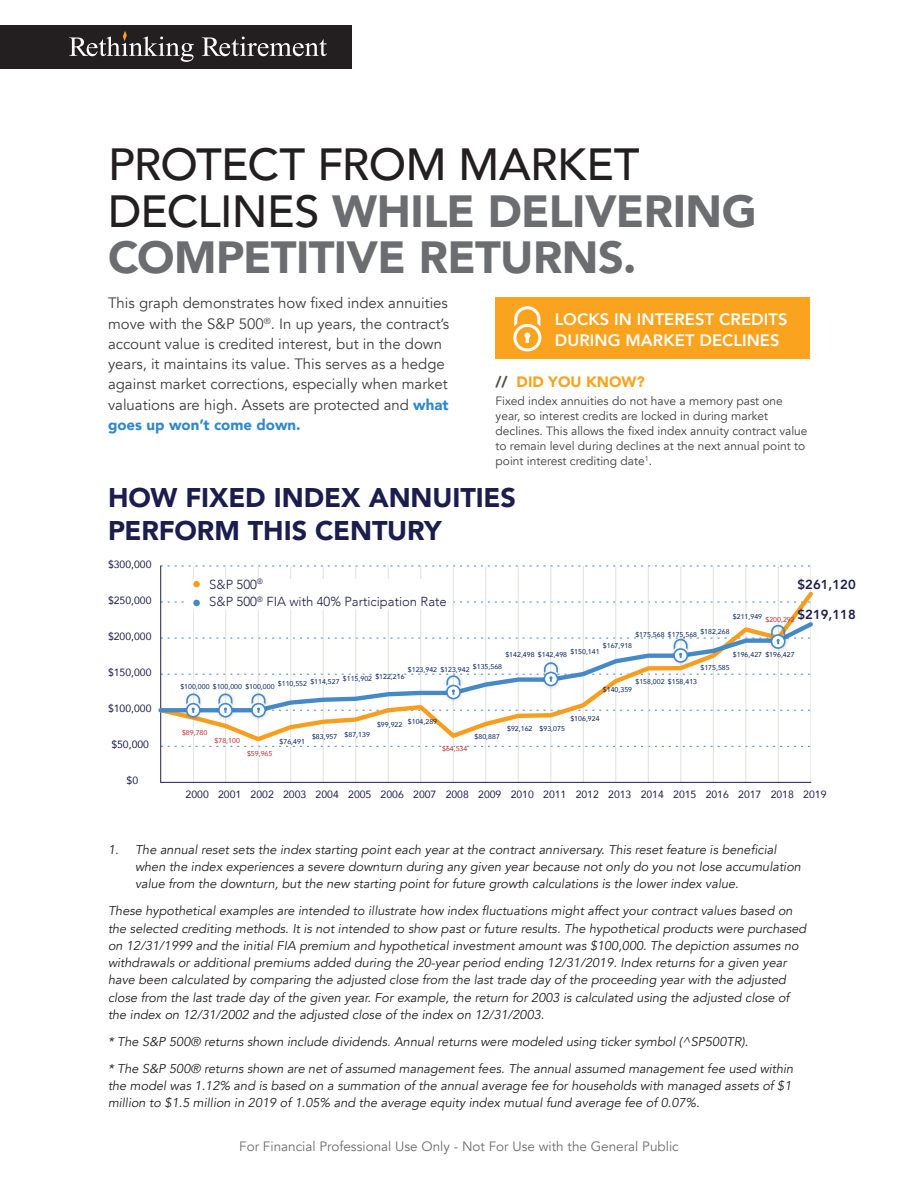
<style>
.page{position:relative;width:918px;height:1188px;background:#fff}
.page>*{position:absolute;margin:0;border:0;box-sizing:border-box;transform-origin:0 0}
.Headline_2{font:900 45px/46.5px "Avenir";letter-spacing:-.01em;color:#6c6d70}
.Headline_4{font:900 27px/32.4px "Avenir";letter-spacing:-.005em;color:#1a1d4d}
.Headline_4-2{font:800 16.5px/21px "Avenir";letter-spacing:.005em;color:#fff}
.Body_Copy_1_1_2{font:15px/20.2px "Avenir";color:#3e3e3f}
.Bullet_2{font:900 15px "Avenir";color:#f9a31e}
.t1{font:13.5px "Avenir";color:#6c6d70}
.t2{font:300 13.05px/17.7px "Avenir";color:#1d1f4d}
.t3{font:800 13.05px "Avenir";letter-spacing:.005em;color:#1d1f4d}
.Body_Copy_4{font:italic 12.75px/17.2px "Avenir";color:#231f20}
.Body_Copy_1_1_2-2{font:12px/15px "Avenir";color:#3e3e3f}
.t4{font:10.5px "Avenir";letter-spacing:.005em;color:#1d1f4d}
.t5{font:6.9px "Avenir";letter-spacing:.005em;color:#002060}
.t6{font:6.9px "Avenir";letter-spacing:.005em;color:#c1272d}
.s1{font-weight:500;color:#231f20}
.s2{font-weight:900;color:#3088c8}
.s3{color:#535249}
</style>
<div class="page">
<div style="left:496px;top:297px;width:314px;height:62px;background:#f9a31e"></div>
<svg style="left:513px;top:306px;width:28px;height:45px"></svg>
<svg style="left:161px;top:566px;width:650px;height:1px"></svg>
<svg style="left:161px;top:746px;width:650px;height:1px"></svg>
<hr style="left:811px;top:566px;width:1px;height:216px;background:#d9d9d5">
<hr style="left:778px;top:566px;width:1px;height:216px;background:#d9d9d5">
<hr style="left:746px;top:566px;width:1px;height:216px;background:#d9d9d5">
<hr style="left:713px;top:566px;width:1px;height:216px;background:#d9d9d5">
<hr style="left:681px;top:566px;width:1px;height:216px;background:#d9d9d5">
<hr style="left:648px;top:566px;width:1px;height:216px;background:#d9d9d5">
<hr style="left:616px;top:566px;width:1px;height:216px;background:#d9d9d5">
<hr style="left:583px;top:566px;width:1px;height:216px;background:#d9d9d5">
<hr style="left:551px;top:566px;width:1px;height:216px;background:#d9d9d5">
<hr style="left:518px;top:566px;width:1px;height:216px;background:#d9d9d5">
<hr style="left:486px;top:566px;width:1px;height:216px;background:#d9d9d5">
<hr style="left:453px;top:566px;width:1px;height:216px;background:#d9d9d5">
<hr style="left:420px;top:566px;width:1px;height:216px;background:#d9d9d5">
<hr style="left:388px;top:566px;width:1px;height:216px;background:#d9d9d5">
<hr style="left:355px;top:566px;width:1px;height:216px;background:#d9d9d5">
<hr style="left:323px;top:566px;width:1px;height:216px;background:#d9d9d5">
<hr style="left:291px;top:566px;width:1px;height:216px;background:#d9d9d5">
<hr style="left:258px;top:566px;width:1px;height:216px;background:#d9d9d5">
<hr style="left:225px;top:566px;width:1px;height:216px;background:#d9d9d5">
<hr style="left:193px;top:566px;width:1px;height:216px;background:#d9d9d5">
<hr style="left:160px;top:566px;width:1px;height:216px;background:#1d1f4d">
<hr style="left:161px;top:782px;width:650px;height:1px;background:#1d1f4d">
<svg style="left:160px;top:588px;width:653px;height:156px"></svg>
<svg style="left:158px;top:618px;width:655px;height:97px"></svg>
<img style="left:182px;top:718px;width:24px;height:4px">
<img style="left:215px;top:718px;width:23px;height:4px">
<img style="left:248px;top:718px;width:23px;height:4px">
<img style="left:767px;top:621px;width:23px;height:4px">
<svg style="left:161px;top:625px;width:650px;height:93px"></svg>
<div style="left:187px;top:579px;width:260px;height:30px;background:#fff"></div>
<div style="left:193px;top:581px;width:7px;height:6px;background:#f89e1f;border-radius:50%"></div>
<div style="left:193px;top:600px;width:7px;height:6px;background:#4589c8;border-radius:50%"></div>
<div style="left:0;top:26px;width:352px;height:43px;background:#231f20"></div>
<svg style="left:123px;top:31px;width:4px;height:10px"></svg>
<svg style="left:69px;top:37px;width:125px;height:25px"></svg>
<svg style="left:202px;top:37px;width:125px;height:19px"></svg>
<p class="Headline_2" style="left:108px;top:140px;width:650px"><span class="s1">PROTECT FROM MARKET<br>DECLINES</span> WHILE DELIVERING<br>COMPETITIVE RETURNS.</p>
<p class="Body_Copy_1_1_2" style="left:108px;top:293px;width:343px">This graph demonstrates how fixed index annuities move with the S&amp;P 500<sup>®</sup>. In up years, the contract’s account value is credited interest, but in the down years, it maintains its value. This serves as a hedge against market corrections, especially when market valuations are high. Assets are protected and <span class="s2">what goes up won’t come down.</span></p>
<p class="Headline_4-2" style="left:555px;top:309px;width:234px">LOCKS IN INTEREST CREDITS<br>DURING MARKET DECLINES</p>
<p class="Bullet_2" style="left:496px;top:369px;width:151px"><span class="s3">//</span> DID YOU KNOW?</p>
<p class="Body_Copy_1_1_2-2" style="left:496px;top:394px;width:314px">Fixed index annuities do not have a memory past one year, so interest credits are locked in during market declines. This allows the fixed index annuity contract value to remain level during declines at the next annual point to point interest crediting date<sup>1</sup>.</p>
<p class="Headline_4" style="left:108px;top:481px;width:409px">HOW FIXED INDEX ANNUITIES<br>PERFORM THIS CENTURY</p>
<p class="t4" style="left:108px;top:555px;width:45px">$300,000</p>
<p class="t4" style="left:108px;top:592px;width:45px">$250,000</p>
<p class="t4" style="left:108px;top:628px;width:45px">$200,000</p>
<p class="t4" style="left:108px;top:664px;width:45px">$150,000</p>
<p class="t4" style="left:108px;top:700px;width:45px">$100,000</p>
<p class="t4" style="left:111px;top:736px;width:39px">$50,000</p>
<p class="t4" style="left:127px;top:772px;width:13px">$0</p>
<p class="t2" style="left:209px;top:575px;width:239px">S&amp;P 500<sup>®<br></sup>S&amp;P 500<sup>®</sup> FIA with 40% Participation Rate</p>
<p class="t3" style="left:797px;top:577px;width:60px">$261,120</p>
<p class="t3" style="left:797px;top:607px;width:60px">$219,118</p>
<p class="t5" style="left:733px;top:611px;width:31px">$211,949</p>
<p class="t6" style="left:765px;top:614px;width:31px">$200,292</p>
<p class="t5" style="left:635px;top:629px;width:96px">$175,568 $175,568 $182,268</p>
<p class="t5" style="left:603px;top:640px;width:31px">$167,918</p>
<p class="t5" style="left:505px;top:649px;width:96px">$142,498 $142,498 $150,141</p>
<p class="t5" style="left:733px;top:649px;width:63px">$196,427 $196,427</p>
<p class="t5" style="left:408px;top:664px;width:63px">$123,942 $123,942</p>
<p class="t5" style="left:473px;top:661px;width:31px">$135,568</p>
<p class="t5" style="left:343px;top:672px;width:63px">$115,902 $122,216</p>
<p class="t5" style="left:180px;top:681px;width:161px">$100,000 $100,000 $100,000 $110,552 $114,527</p>
<p class="t5" style="left:700px;top:662px;width:31px">$175,585</p>
<p class="t5" style="left:635px;top:676px;width:63px">$158,002 $158,413</p>
<p class="t5" style="left:603px;top:684px;width:31px">$140,359</p>
<p class="t6" style="left:182px;top:727px;width:27px">$89,780</p>
<p class="t6" style="left:215px;top:735px;width:27px">$78,100</p>
<p class="t5" style="left:280px;top:736px;width:27px">$76,491</p>
<p class="t6" style="left:247px;top:748px;width:27px">$59,965</p>
<p class="t5" style="left:377px;top:720px;width:27px">$99,922</p>
<p class="t5" style="left:408px;top:716px;width:31px">$104,289</p>
<p class="t5" style="left:312px;top:730px;width:59px">$83,957 $87,139</p>
<p class="t5" style="left:570px;top:713px;width:31px">$106,924</p>
<p class="t5" style="left:507px;top:723px;width:59px">$92,162 $93,075</p>
<p class="t5" style="left:475px;top:732px;width:27px">$80,887</p>
<p class="t6" style="left:442px;top:743px;width:27px">$64,534</p>
<p class="t4" style="left:186px;top:786px;width:642px">2000 2001 2002 2003 2004 2005 2006 2007 2008 2009 2010 2011 2012 2013 2014 2015 2016 2017 2018 2019</p>
<p class="Body_Copy_4" style="left:135px;top:841px;width:667px;text-indent:-27px">1. The annual reset sets the index starting point each year at the contract anniversary. This reset feature is beneficial when the index experiences a severe downturn during any given year because not only do you not lose accumulation value from the downturn, but the new starting point for future growth calculations is the lower index value.</p>
<p class="Body_Copy_4" style="left:108px;top:903px;width:700px">These hypothetical examples are intended to illustrate how index fluctuations might affect your contract values based on the selected crediting methods. It is not intended to show past or future results. The hypothetical products were purchased on 12/31/1999 and the initial FIA premium and hypothetical investment amount was $100,000. The depiction assumes no withdrawals or additional premiums added during the 20-year period ending 12/31/2019. Index returns for a given year have been calculated by comparing the adjusted close from the last trade day of the proceeding year with the adjusted close from the last trade day of the given year. For example, the return for 2003 is calculated using the adjusted close of the index on 12/31/2002 and the adjusted close of the index on 12/31/2003.</p>
<p class="Body_Copy_4" style="left:108px;top:1033px;width:642px">* The S&amp;P 500® returns shown include dividends. Annual returns were modeled using ticker symbol (^SP500TR).</p>
<p class="Body_Copy_4" style="left:108px;top:1060px;width:687px">* The S&amp;P 500® returns shown are net of assumed management fees. The annual assumed management fee used within the model was 1.12% and is based on a summation of the annual average fee for households with managed assets of $1 million to $1.5 million in 2019 of 1.05% and the average equity index mutual fund average fee of 0.07%.</p>
<p class="t1" style="left:239px;top:1139px;width:441px">For Financial Professional Use Only - Not For Use with the General Public</p>
</div>
